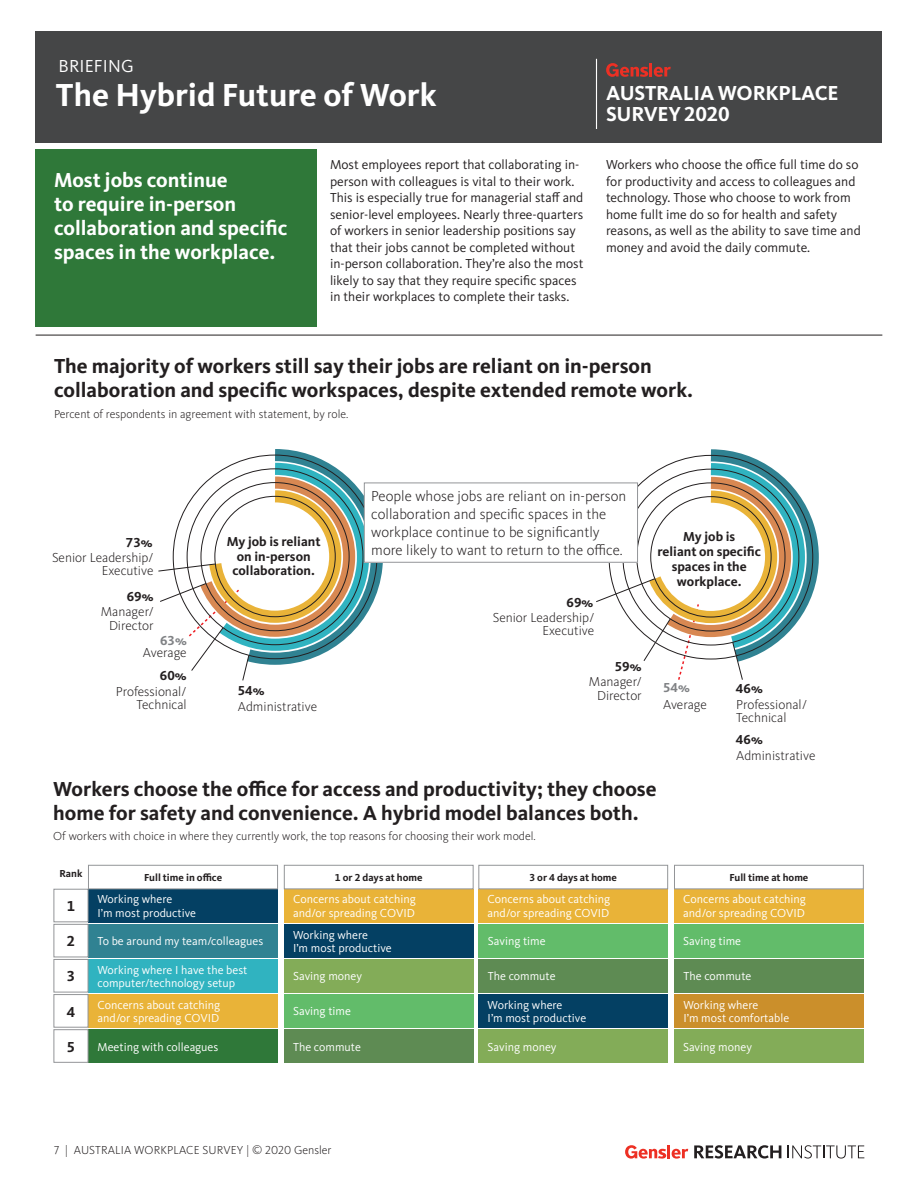
<style>
.page{position:relative;width:918px;height:1188px;background:#fff}
.page>*{position:absolute;margin:0;border:0;box-sizing:border-box;transform-origin:0 0}
.t1{font:700 33px "Kievit OT";color:#fff}
.t2{font:700 21px/24px "Kievit OT";color:#231f20}
.t3{font:700 21px/24px "Kievit OT";color:#fff}
.t4{font:18px "Kievit OT";letter-spacing:.01em;color:#fff}
.t5{font:300 15px/18px "Kievit OT";color:#231f20}
.t6{font:700 15px "Kievit OT";color:#231f20}
.t7{font:13.5px/16.5px "Kievit OT";color:#231f20}
.t8{font:300 13.5px/13.5px "Kievit OT";color:#231f20;text-align:right}
.t9{font:700 13.5px/15px "Kievit OT";color:#231f20;text-align:center}
.t10{font:12px/13.5px "Kievit OT";color:#fff}
.t11{font:300 12px "Kievit OT";color:#231f20}
.t12{font:700 10.5px "Kievit OT";color:#231f20}
.s1{font-weight:700;color:#808285}
</style>
<div class="page">
<svg style="left:694px;top:1145px;width:87px;height:14px"></svg>
<svg style="left:788px;top:1145px;width:76px;height:14px"></svg>
<svg style="left:625px;top:1145px;width:63px;height:14px"></svg>
<div style="left:36px;top:32px;width:846px;height:111px;background:#454647"></div>
<hr style="left:596px;top:59px;width:1px;height:70px;background:#fff">
<hr style="left:649px;top:63px;width:3px;height:14px;background:#ed3024">
<svg style="left:654px;top:67px;width:17px;height:10px"></svg>
<svg style="left:606px;top:63px;width:42px;height:14px"></svg>
<div style="left:88px;top:889px;width:190px;height:33px;background:#044063"></div>
<div style="left:88px;top:959px;width:190px;height:33px;background:#30b3c0"></div>
<div style="left:88px;top:1029px;width:190px;height:34px;background:#2f7839"></div>
<div style="left:88px;top:994px;width:190px;height:33px;background:#e9b338"></div>
<div style="left:88px;top:924px;width:190px;height:33px;background:#308292"></div>
<div style="left:54px;top:889px;width:34px;height:33px;border:1px solid #939598"></div>
<div style="left:54px;top:959px;width:34px;height:33px;border:1px solid #939598"></div>
<div style="left:54px;top:1029px;width:34px;height:34px;border:1px solid #939598"></div>
<div style="left:54px;top:924px;width:34px;height:33px;border:1px solid #939598"></div>
<div style="left:54px;top:994px;width:34px;height:33px;border:1px solid #939598"></div>
<div style="left:284px;top:924px;width:190px;height:33px;background:#044063"></div>
<div style="left:478px;top:994px;width:190px;height:33px;background:#044063"></div>
<div style="left:674px;top:994px;width:190px;height:33px;background:#cb8f2b"></div>
<div style="left:284px;top:994px;width:190px;height:33px;background:#62bc6a"></div>
<div style="left:479px;top:924px;width:189px;height:33px;background:#62bc6a"></div>
<div style="left:674px;top:924px;width:190px;height:33px;background:#62bc6a"></div>
<div style="left:284px;top:959px;width:190px;height:33px;background:#83ac58"></div>
<div style="left:478px;top:1029px;width:190px;height:34px;background:#83ac58"></div>
<div style="left:674px;top:1029px;width:190px;height:34px;background:#83ac58"></div>
<div style="left:284px;top:889px;width:190px;height:33px;background:#e9b338"></div>
<div style="left:478px;top:889px;width:190px;height:33px;background:#e9b338"></div>
<div style="left:674px;top:889px;width:190px;height:33px;background:#e9b338"></div>
<div style="left:284px;top:1029px;width:190px;height:34px;background:#5e8b53"></div>
<div style="left:479px;top:959px;width:189px;height:33px;background:#5e8b53"></div>
<div style="left:674px;top:959px;width:190px;height:33px;background:#5e8b53"></div>
<div style="left:88px;top:865px;width:190px;height:24px;border:1px solid #939598"></div>
<div style="left:479px;top:865px;width:189px;height:24px;border:1px solid #939598"></div>
<div style="left:284px;top:865px;width:189px;height:24px;border:1px solid #939598"></div>
<div style="left:674px;top:865px;width:190px;height:24px;border:1px solid #939598"></div>
<div style="left:36px;top:149px;width:281px;height:178px;background:#2f7839"></div>
<hr style="left:36px;top:335px;width:846px;height:1px;background:#231f20">
<svg style="left:158px;top:449px;width:233px;height:232px"></svg>
<svg style="left:596px;top:449px;width:223px;height:231px"></svg>
<div style="left:364px;top:483px;width:274px;height:79px;background:#fff"></div>
<div style="left:364px;top:483px;width:274px;height:80px;border:1px solid #939598"></div>
<h3 class="t4" style="left:59px;top:56px;width:77px">BRIEFING</h3>
<h1 class="t1" style="left:56px;top:75px;width:382px">The Hybrid Future of Work</h1>
<h2 class="t3" style="left:606px;top:83px;width:234px;line-height:21px">AUSTRALIA WORKPLACE<br>SURVEY 2020</h2>
<p class="t3" style="left:54px;top:168px;width:235px">Most jobs continue<br>to require in-person collaboration and specific spaces in the workplace.</p>
<p class="t7" style="left:330px;top:157px;width:255px">Most employees report that collaborating in&shy;person with colleagues is vital to their work.<br>This is especially true for managerial staff and senior-level employees. Nearly three-quarters of workers in senior leadership positions say that their jobs cannot be completed without in-person collaboration. They’re also the most likely to say that they require specific spaces in their workplaces to complete their tasks.</p>
<p class="t7" style="left:606px;top:157px;width:256px">Workers who choose the office full time do so for productivity and access to colleagues and technology. Those who choose to work from home fullt ime do so for health and safety reasons, as well as the ability to save time and money and avoid the daily commute.</p>
<p class="t2" style="left:54px;top:354px;width:641px">The majority of workers still say their jobs are reliant on in-person collaboration and specific workspaces, despite extended remote work.</p>
<p class="t11" style="left:54px;top:407px;width:296px">Percent of respondents in agreement with statement, by role.</p>
<p class="t9" style="left:126px;top:535px;width:28px">73%</p>
<p class="t8" style="left:52px;top:551px;width:103px">Senior Leadership/<br>Executive</p>
<p class="t9" style="left:127px;top:589px;width:28px">69%</p>
<p class="t8" style="left:101px;top:605px;width:54px">Manager/<br>Director</p>
<p class="t8" style="left:143px;top:634px;width:45px;line-height:12.5px"><span class="s1">63%<br></span>Average</p>
<p class="t9" style="left:160px;top:668px;width:28px">60%</p>
<p class="t8" style="left:116px;top:685px;width:72px">Professional/<br>Technical</p>
<p class="t5" style="left:371px;top:488px;width:257px">People whose jobs are reliant on in-person collaboration and specific spaces in the workplace continue to be significantly more likely to want to return to the office.</p>
<p class="t9" style="left:227px;top:533px;width:95px">My job is reliant on in-person collaboration.</p>
<p class="t9" style="left:657px;top:529px;width:105px">My job is<br>reliant on specific spaces in the workplace.</p>
<p class="t8" style="left:493px;top:611px;width:103px">Senior Leadership/<br>Executive</p>
<p class="t9" style="left:567px;top:595px;width:28px">69%</p>
<p class="t9" style="left:238px;top:683px;width:28px">54%</p>
<p class="t8" style="left:238px;top:700px;width:81px">Administrative</p>
<p class="t9" style="left:615px;top:659px;width:28px">59%</p>
<p class="t8" style="left:589px;top:675px;width:54px">Manager/<br>Director</p>
<p class="t8" style="left:663px;top:680px;width:45px;line-height:16.2px;text-align:left"><span class="s1">54%<br></span>Average</p>
<p class="t9" style="left:736px;top:681px;width:28px">46%</p>
<p class="t8" style="left:736px;top:698px;width:72px;text-align:left">Professional/<br>Technical</p>
<p class="t9" style="left:736px;top:732px;width:28px">46%</p>
<p class="t8" style="left:736px;top:749px;width:81px">Administrative</p>
<p class="t2" style="left:53px;top:777px;width:605px">Workers choose the office for access and productivity; they choose home for safety and convenience. A hybrid model balances both.</p>
<p class="t11" style="left:53px;top:829px;width:484px">Of workers with choice in where they currently work, the top reasons for choosing their work model.</p>
<p class="t12" style="left:59px;top:868px;width:24px">Rank</p>
<p class="t12" style="left:144px;top:871px;width:80px">Full time in office</p>
<p class="t12" style="left:335px;top:871px;width:89px">1 or 2 days at home</p>
<p class="t12" style="left:529px;top:871px;width:89px">3 or 4 days at home</p>
<p class="t12" style="left:729px;top:871px;width:81px">Full time at home</p>
<p class="t6" style="left:67px;top:897px;width:10px">1</p>
<p class="t10" style="left:98px;top:893px;width:100px">Working where<br>I’m most productive</p>
<p class="t10" style="left:293px;top:893px;width:124px">Concerns about catching and/or spreading COVID</p>
<p class="t10" style="left:488px;top:893px;width:124px">Concerns about catching and/or spreading COVID</p>
<p class="t10" style="left:683px;top:893px;width:124px">Concerns about catching and/or spreading COVID</p>
<p class="t6" style="left:67px;top:933px;width:10px">2</p>
<p class="t6" style="left:67px;top:968px;width:10px">3</p>
<p class="t10" style="left:293px;top:928px;width:100px">Working where<br>I’m most productive</p>
<p class="t10" style="left:98px;top:935px;width:167px">To be around my team/colleagues</p>
<p class="t10" style="left:488px;top:935px;width:59px">Saving time</p>
<p class="t10" style="left:683px;top:935px;width:59px">Saving time</p>
<p class="t10" style="left:293px;top:970px;width:70px">Saving money</p>
<p class="t10" style="left:98px;top:963px;width:151px">Working where I have the best computer/technology setup</p>
<p class="t10" style="left:488px;top:970px;width:69px">The commute</p>
<p class="t10" style="left:684px;top:970px;width:69px">The commute</p>
<p class="t6" style="left:67px;top:1003px;width:10px">4</p>
<p class="t10" style="left:98px;top:998px;width:124px">Concerns about catching and/or spreading COVID</p>
<p class="t10" style="left:293px;top:1005px;width:59px">Saving time</p>
<p class="t10" style="left:488px;top:998px;width:100px">Working where<br>I’m most productive</p>
<p class="t10" style="left:684px;top:998px;width:107px">Working where<br>I’m most comfortable</p>
<p class="t6" style="left:67px;top:1038px;width:10px">5</p>
<p class="t10" style="left:98px;top:1040px;width:122px">Meeting with colleagues</p>
<p class="t10" style="left:293px;top:1040px;width:69px">The commute</p>
<p class="t10" style="left:488px;top:1040px;width:70px">Saving money</p>
<p class="t10" style="left:683px;top:1040px;width:70px">Saving money</p>
<p class="t11" style="left:54px;top:1144px;width:279px">7 | AUSTRALIA WORKPLACE SURVEY | © 2020 Gensler</p>
</div>
